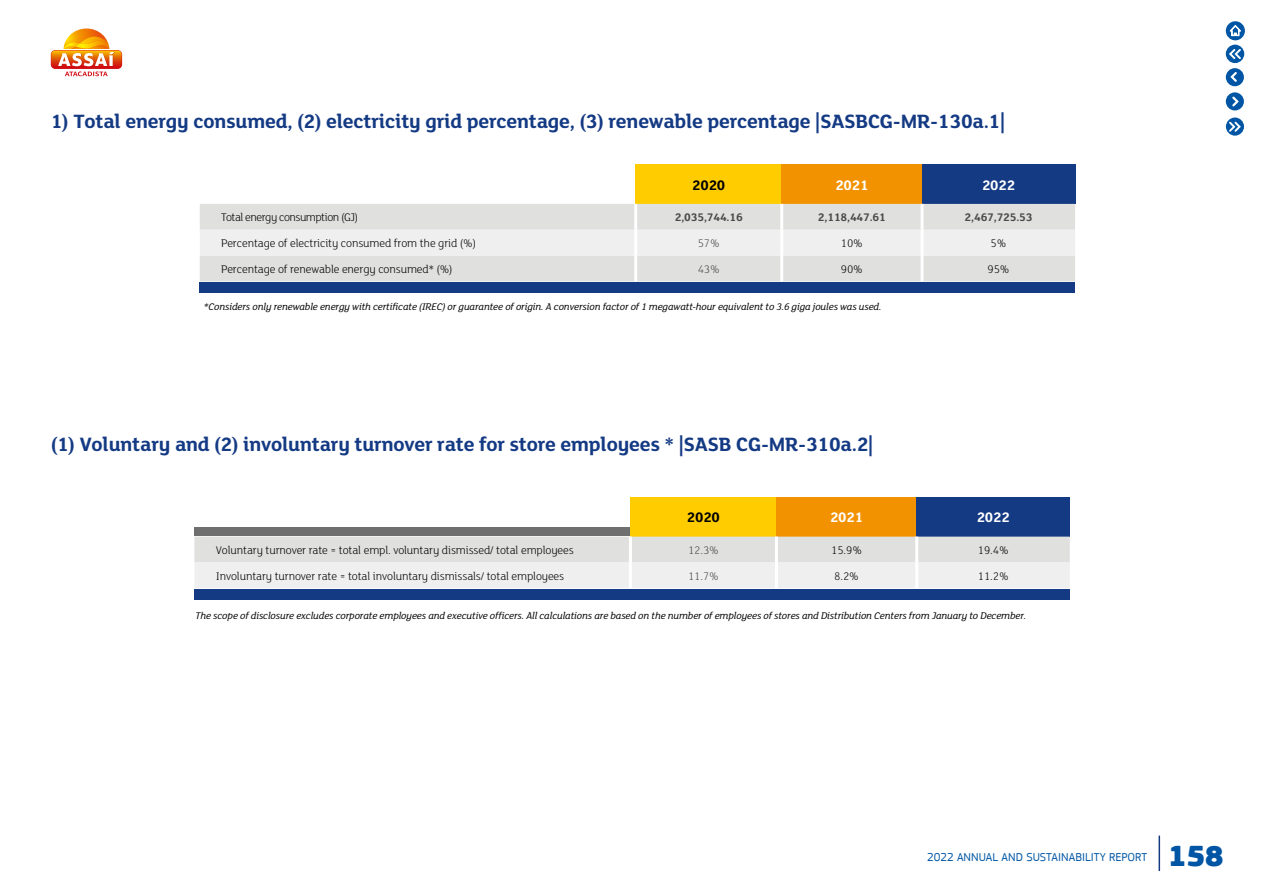
<style>
.page{position:relative;width:1263px;height:893px;background:#fff}
.page>*{position:absolute;margin:0;border:0;box-sizing:border-box;transform-origin:0 0}
.t1{font:900 30px "PF Square Sans Pro";color:#0056a4}
.t2{font:21px "FS Lola Bold Regular";letter-spacing:-.01em;color:#143a84}
.t3{font:15px "FS Lola Bold Regular";letter-spacing:-.01em;color:#fff}
.t4{font:15px "FS Lola Bold Regular";letter-spacing:-.01em;color:#000}
.t5{font:12px "FS Lola Light Regular";letter-spacing:-.01em;color:#000}
.t6{font:12px "FS Lola Bold Regular";letter-spacing:-.01em;color:#4a4a49}
.t7{font:12px "PF Square Sans Pro";color:#0056a4}
.t8{font:12px "FS Lola Light Regular";letter-spacing:-.04em;color:#000}
.t9{font:12px "FS Lola Light Regular";letter-spacing:-.01em;color:#4a4a49}
.t10{font:10.5px "FS Lola Italic Regular";letter-spacing:-.01em;color:#000}
</style>
<div class="page">
<svg style="left:51px;top:28px;width:71px;height:48px"></svg>
<hr style="left:1158px;top:836px;width:2px;height:35px;background:#143a84">
<div style="left:1226px;top:45px;width:18px;height:18px;background:#0056a4;border-radius:50%"></div>
<svg style="left:1229px;top:49px;width:12px;height:10px"></svg>
<div style="left:1226px;top:92px;width:18px;height:18px;background:#0056a4;border-radius:50%"></div>
<svg style="left:1232px;top:97px;width:7px;height:10px"></svg>
<div style="left:1226px;top:68px;width:18px;height:18px;background:#0056a4;border-radius:50%"></div>
<svg style="left:1230px;top:72px;width:7px;height:10px"></svg>
<svg style="left:1226px;top:21px;width:19px;height:19px"></svg>
<svg style="left:1229px;top:25px;width:12px;height:11px"></svg>
<div style="left:1226px;top:118px;width:18px;height:18px;background:#0056a4;border-radius:50%"></div>
<svg style="left:1229px;top:122px;width:12px;height:10px"></svg>
<div style="left:636px;top:164px;width:146px;height:40px;background:#fc0"></div>
<div style="left:782px;top:164px;width:140px;height:40px;background:#f39200"></div>
<div style="left:922px;top:164px;width:153px;height:40px;background:#143a84"></div>
<div style="left:200px;top:204px;width:875px;height:77px;background:#e0e0df"></div>
<div style="left:200px;top:230px;width:875px;height:26px;background:#efefef"></div>
<hr style="left:634px;top:204px;width:3px;height:26px;background:#fff">
<hr style="left:780px;top:204px;width:3px;height:26px;background:#fff">
<hr style="left:920px;top:204px;width:3px;height:26px;background:#fff">
<hr style="left:634px;top:230px;width:3px;height:26px;background:#fff">
<hr style="left:780px;top:230px;width:3px;height:26px;background:#fff">
<hr style="left:920px;top:230px;width:3px;height:26px;background:#fff">
<hr style="left:634px;top:256px;width:3px;height:25px;background:#fff">
<hr style="left:780px;top:256px;width:3px;height:25px;background:#fff">
<hr style="left:920px;top:256px;width:3px;height:25px;background:#fff">
<div style="left:200px;top:282px;width:875px;height:10px;background:#143a84"></div>
<div style="left:194px;top:589px;width:876px;height:11px;background:#143a84"></div>
<div style="left:194px;top:527px;width:876px;height:9px;background:#706f6f"></div>
<div style="left:630px;top:497px;width:146px;height:40px;background:#fc0"></div>
<div style="left:776px;top:497px;width:141px;height:40px;background:#f39200"></div>
<div style="left:917px;top:497px;width:153px;height:40px;background:#143a84"></div>
<svg style="left:194px;top:537px;width:876px;height:51px"></svg>
<hr style="left:629px;top:537px;width:3px;height:25px;background:#fff">
<hr style="left:775px;top:537px;width:3px;height:25px;background:#fff">
<hr style="left:915px;top:537px;width:3px;height:25px;background:#fff">
<hr style="left:629px;top:562px;width:3px;height:26px;background:#fff">
<hr style="left:775px;top:562px;width:3px;height:26px;background:#fff">
<hr style="left:915px;top:562px;width:3px;height:26px;background:#fff">
<h2 class="t2" style="left:51px;top:110px;width:956px">1) Total energy consumed, (2) electricity grid percentage, (3) renewable percentage |SASBCG-MR-130a.1|</h2>
<h3 class="t4" style="left:692px;top:177px;width:35px">2020</h3>
<h3 class="t3" style="left:835px;top:177px;width:35px">2021</h3>
<h3 class="t3" style="left:982px;top:177px;width:35px">2022</h3>
<p class="t8" style="left:221px;top:211px;width:139px">Total energy consumption (GJ)</p>
<p class="t6" style="left:675px;top:211px;width:69px">2,035,744.16</p>
<p class="t6" style="left:818px;top:211px;width:69px">2,118,447.61</p>
<p class="t6" style="left:965px;top:211px;width:69px">2,467,725.53</p>
<p class="t5" style="left:221px;top:237px;width:257px">Percentage of electricity consumed from the grid (%)</p>
<p class="t9" style="left:698px;top:237px;width:24px">57%</p>
<p class="t5" style="left:841px;top:237px;width:24px">10%</p>
<p class="t5" style="left:991px;top:237px;width:17px">5%</p>
<p class="t5" style="left:221px;top:263px;width:233px">Percentage of renewable energy consumed* (%)</p>
<p class="t9" style="left:698px;top:263px;width:24px">43%</p>
<p class="t5" style="left:841px;top:263px;width:24px">90%</p>
<p class="t5" style="left:987px;top:263px;width:24px">95%</p>
<p class="t10" style="left:204px;top:301px;width:679px">*Considers only renewable energy with certificate (IREC) or guarantee of origin. A conversion factor of 1 megawatt-hour equivalent to 3.6 giga joules was used.</p>
<h2 class="t2" style="left:51px;top:433px;width:824px">(1) Voluntary and (2) involuntary turnover rate for store employees * |SASB CG-MR-310a.2|</h2>
<h3 class="t4" style="left:687px;top:509px;width:35px">2020</h3>
<h3 class="t3" style="left:830px;top:509px;width:35px">2021</h3>
<h3 class="t3" style="left:977px;top:509px;width:35px">2022</h3>
<p class="t5" style="left:216px;top:544px;width:359px">Voluntary turnover rate = total empl. voluntary dismissed/ total employees</p>
<p class="t9" style="left:688px;top:544px;width:32px">12.3%</p>
<p class="t5" style="left:831px;top:544px;width:32px">15.9%</p>
<p class="t5" style="left:978px;top:544px;width:32px">19.4%</p>
<p class="t5" style="left:216px;top:570px;width:350px">Involuntary turnover rate = total involuntary dismissals/ total employees</p>
<p class="t9" style="left:688px;top:570px;width:32px">11.7%</p>
<p class="t5" style="left:834px;top:570px;width:26px">8.2%</p>
<p class="t5" style="left:978px;top:570px;width:32px">11.2%</p>
<p class="t10" style="left:196px;top:610px;width:832px">The scope of disclosure excludes corporate employees and executive officers. All calculations are based on the number of employees of stores and Distribution Centers from January to December.</p>
<p class="t7" style="left:927px;top:850px;width:222px">2022 ANNUAL AND SUSTAINABILITY REPORT</p>
<h1 class="t1" style="left:1168px;top:837px;width:57px">158</h1>
</div>
